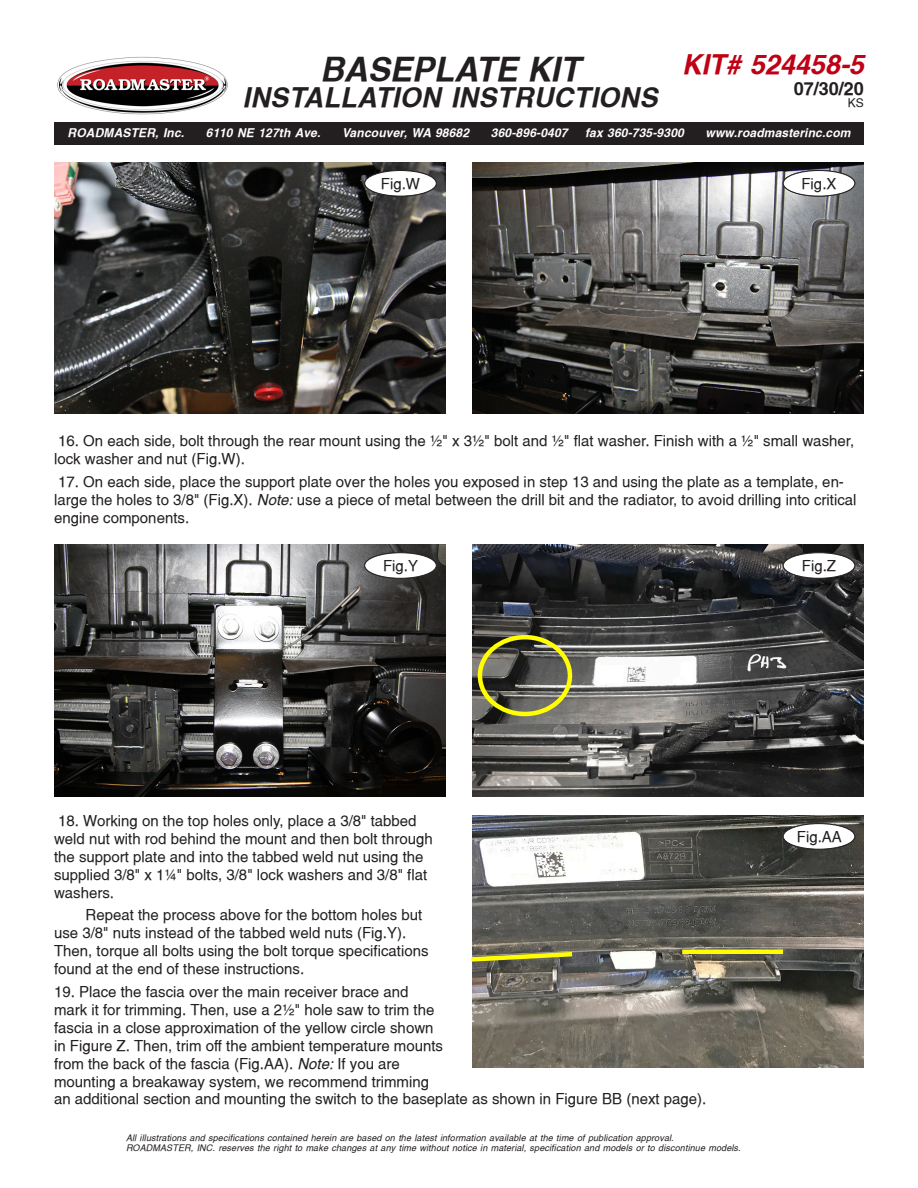
<style>
.page{position:relative;width:918px;height:1188px;background:#fff}
.page>*{position:absolute;margin:0;border:0;box-sizing:border-box;transform-origin:0 0}
.t1{font:italic 700 33px "Switzerland";color:#231f20}
.t2{font:italic 700 27px "Switzerland";letter-spacing:.015em;color:#231f20}
.t3{font:italic 700 27px "Switzerland";color:#bf0015}
.t4{font:700 18px "Switzerland";color:#231f20}
.Helv_10pt{font:15px/18px "Switzerland";color:#231f20}
.t5{font:italic 700 12px "Switzerland";letter-spacing:.015em;color:#fff}
.t6{font:12px "Switzerland";color:#231f20}
.Helv_10pt-2{font:italic 9px/10.5px "Switzerland";letter-spacing:.015em;color:#231f20}
.s1{font-style:italic}
</style>
<div class="page">
<div style="left:54px;top:122px;width:810px;height:23px;background:#231f20"></div>
<img style="left:57px;top:56px;width:171px;height:59px">
<img style="left:472px;top:815px;width:392px;height:252px">
<div style="left:783px;top:824px;width:72px;height:25px;background:#fff;border-radius:50%"></div>
<div style="left:783px;top:823px;width:72px;height:26px;border:1px solid #231f20;border-radius:50%"></div>
<hr style="left:682px;top:950px;width:101px;height:4px;background:#fffc04">
<svg style="left:471px;top:949px;width:106px;height:15px;background:#8d8c41"></svg>
<img style="left:54px;top:162px;width:392px;height:252px">
<div style="left:365px;top:171px;width:71px;height:25px;background:#fff;border-radius:50%"></div>
<div style="left:364px;top:170px;width:72px;height:26px;border:1px solid #231f20;border-radius:50%"></div>
<img style="left:54px;top:544px;width:392px;height:252px">
<div style="left:365px;top:553px;width:71px;height:25px;background:#fff;border-radius:50%"></div>
<div style="left:364px;top:553px;width:72px;height:25px;border:1px solid #231f20;border-radius:50%"></div>
<img style="left:472px;top:162px;width:392px;height:252px">
<div style="left:783px;top:171px;width:72px;height:25px;background:#fff;border-radius:50%"></div>
<div style="left:783px;top:170px;width:72px;height:26px;border:1px solid #231f20;border-radius:50%"></div>
<img style="left:472px;top:544px;width:392px;height:252px">
<div style="left:783px;top:553px;width:72px;height:25px;background:#fff;border-radius:50%"></div>
<div style="left:783px;top:553px;width:72px;height:25px;border:1px solid #231f20;border-radius:50%"></div>
<div style="left:478px;top:635px;width:94px;height:81px;border:4px solid #ff0;border-radius:50%"></div>
<h1 class="t1" style="left:320px;top:50px;width:261px">BASEPLATE KIT</h1>
<h2 class="t2" style="left:243px;top:82px;width:417px">INSTALLATION INSTRUCTIONS</h2>
<h2 class="t3" style="left:682px;top:49px;width:184px">KIT# 524458-5</h2>
<p class="t4" style="left:794px;top:78px;width:72px">07/30/20</p>
<p class="t6" style="left:848px;top:96px;width:18px">KS</p>
<p class="t5" style="left:68px;top:125px;width:118px">ROADMASTER, Inc.</p>
<p class="t5" style="left:206px;top:125px;width:116px">6110 NE 127th Ave.</p>
<p class="t5" style="left:342px;top:125px;width:129px">Vancouver, WA 98682</p>
<p class="t5" style="left:491px;top:125px;width:78px">360-896-0407</p>
<p class="t5" style="left:585px;top:125px;width:100px">fax 360-735-9300</p>
<p class="t5" style="left:706px;top:125px;width:146px">www.roadmasterinc.com</p>
<p class="Helv_10pt" style="left:383px;top:174px;width:37px">Fig.R</p>
<p class="Helv_10pt" style="left:406px;top:174px;width:16px">W</p>
<p class="Helv_10pt" style="left:801px;top:174px;width:37px">Fig.R</p>
<p class="Helv_10pt" style="left:827px;top:174px;width:12px">X</p>
<p class="Helv_10pt" style="left:54px;top:432px;width:802px">16. On each side, bolt through the rear mount using the ½" x 3½" bolt and ½" flat washer. Finish with a ½" small washer, lock washer and nut (Fig.W).</p>
<p class="Helv_10pt" style="left:54px;top:472px;width:804px">17. On each side, place the support plate over the holes you exposed in step 13 and using the plate as a template, en&shy;large the holes to 3/8" (Fig.X). <span class="s1">Note:</span> use a piece of metal between the drill bit and the radiator, to avoid drilling into critical engine components.</p>
<p class="Helv_10pt" style="left:383px;top:556px;width:37px">Fig.R</p>
<p class="Helv_10pt" style="left:408px;top:556px;width:12px">Y</p>
<p class="Helv_10pt" style="left:801px;top:556px;width:37px">Fig.R</p>
<p class="Helv_10pt" style="left:827px;top:556px;width:11px">Z</p>
<p class="Helv_10pt" style="left:54px;top:811px;width:380px">18. Working on the top holes only, place a 3/8" tabbed weld nut with rod behind the mount and then bolt through the support plate and into the tabbed weld nut using the supplied 3/8" x 1¼" bolts, 3/8" lock washers and 3/8" flat washers.</p>
<p class="Helv_10pt" style="left:54px;top:906px;width:376px;text-indent:32px">Repeat the process above for the bottom holes but use 3/8" nuts instead of the tabbed weld nuts (Fig.Y).<br>Then, torque all bolts using the bolt torque specifications found at the end of these instructions.</p>
<p class="Helv_10pt" style="left:54px;top:982px;width:391px">19. Place the fascia over the main receiver brace and mark it for trimming. Then, use a 2½" hole saw to trim the fascia in a close approximation of the yellow circle shown in Figure Z. Then, trim off the ambient temperature mounts from the back of the fascia (Fig.AA). <span class="s1">Note:</span> If you are mounting a breakaway system, we recommend trimming</p>
<p class="Helv_10pt" style="left:54px;top:1089px;width:654px">an additional section and mounting the switch to the baseplate as shown in Figure BB (next page).</p>
<p class="Helv_10pt-2" style="left:126px;top:1132px;width:616px">All illustrations and specifications contained herein are based on the latest information available at the time of publication approval.<br>ROADMASTER, INC. reserves the right to make changes at any time without notice in material, specification and models or to discontinue models.</p>
<p class="Helv_10pt" style="left:797px;top:827px;width:47px">Fig.AA</p>
<p class="Helv_10pt" style="left:801px;top:827px;width:37px">Fig.R</p>
</div>
